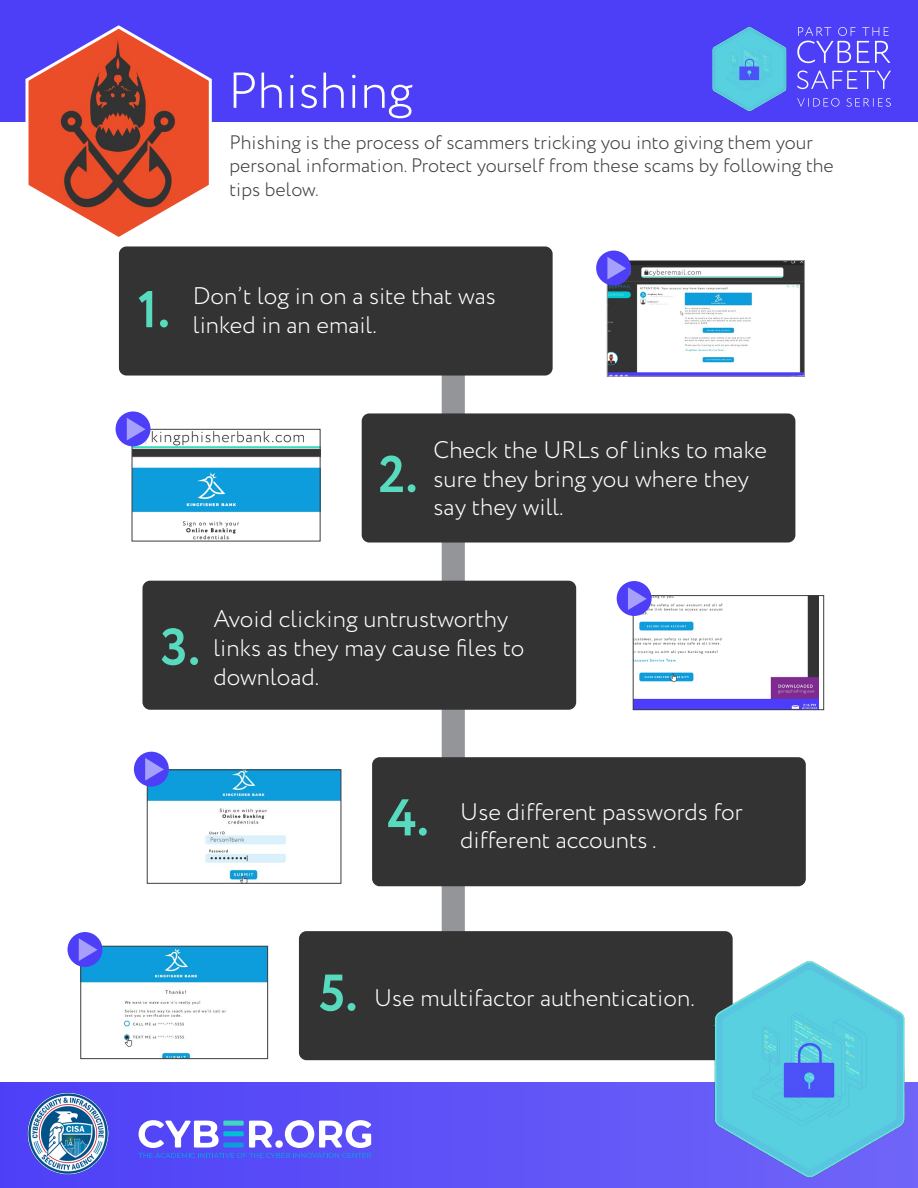
<style>
.page{position:relative;width:918px;height:1188px;background:#fff}
.page>*{position:absolute;margin:0;border:0;box-sizing:border-box;transform-origin:0 0}
.t1{font:700 51.6px "Circe";color:#58dabe}
.t2{font:300 50.4px "Circe";color:#fff}
.t3{font:300 24px/28.8px "Circe";color:#fff}
.t4{font:300 19.5px/23.4px "Circe";color:#3e3e3f}
</style>
<div class="page">
<div style="left:442px;top:333px;width:23px;height:653px;background:#939598;border-radius:8px"></div>
<div style="left:119px;top:246px;width:434px;height:130px;background:#333;border-radius:8px"></div>
<div style="left:362px;top:413px;width:433px;height:130px;background:#333;border-radius:8px"></div>
<div style="left:142px;top:581px;width:434px;height:129px;background:#333;border-radius:8px"></div>
<div style="left:372px;top:757px;width:434px;height:129px;background:#333;border-radius:8px"></div>
<div style="left:299px;top:931px;width:434px;height:129px;background:#333;border-radius:8px"></div>
<div style="left:0;top:1082px;width:918px;height:106px;background:linear-gradient(to right,#4e40f6,#7064f8)"></div>
<img style="left:27px;top:1093px;width:82px;height:81px">
<svg style="left:139px;top:1120px;width:232px;height:38px"></svg>
<img style="left:609px;top:262px;width:194px;height:113px">
<div style="left:607px;top:260px;width:198px;height:117px;border:1px solid #939598"></div>
<img style="left:149px;top:771px;width:190px;height:111px">
<div style="left:147px;top:769px;width:194px;height:115px;border:1px solid #3e3e3f"></div>
<img style="left:635px;top:597px;width:183px;height:111px">
<div style="left:633px;top:595px;width:191px;height:115px;border:1px solid #3e3e3f"></div>
<img style="left:82px;top:948px;width:184px;height:109px">
<div style="left:80px;top:946px;width:188px;height:113px;border:1px solid #3e3e3f"></div>
<img style="left:134px;top:431px;width:184px;height:108px">
<div style="left:132px;top:429px;width:188px;height:112px;border:1px solid #3e3e3f"></div>
<img style="left:708px;top:956px;width:201px;height:223px">
<div style="left:0;top:0;width:918px;height:122px;background:#4d3ff7"></div>
<svg style="left:25px;top:25px;width:187px;height:212px"></svg>
<svg style="left:797px;top:98px;width:94px;height:9px"></svg>
<svg style="left:797px;top:70px;width:94px;height:19px"></svg>
<svg style="left:797px;top:27px;width:93px;height:36px"></svg>
<img style="left:712px;top:26px;width:75px;height:86px">
<div style="left:596px;top:251px;width:35px;height:34px;background:#4d3ff7;border-radius:50%"></div>
<svg style="left:607px;top:257px;width:19px;height:23px"></svg>
<div style="left:116px;top:411px;width:34px;height:35px;background:#4d3ff7;border-radius:50%"></div>
<svg style="left:127px;top:418px;width:19px;height:22px"></svg>
<div style="left:617px;top:581px;width:35px;height:35px;background:#4d3ff7;border-radius:50%"></div>
<svg style="left:628px;top:587px;width:19px;height:23px"></svg>
<div style="left:134px;top:752px;width:35px;height:35px;background:#4d3ff7;border-radius:50%"></div>
<svg style="left:145px;top:758px;width:19px;height:23px"></svg>
<div style="left:67px;top:932px;width:35px;height:35px;background:#4d3ff7;border-radius:50%"></div>
<svg style="left:79px;top:938px;width:19px;height:23px"></svg>
<p class="t2" style="left:228px;top:57px;width:186px">Phishing</p>
<p class="t4" style="left:230px;top:131px;width:606px">Phishing is the process of scammers tricking you into giving them your personal information. Protect yourself from these scams by following the tips below.</p>
<p class="t1" style="left:138px;top:275px;width:34px">1.</p>
<p class="t3" style="left:193px;top:282px;width:304px">Don’t log in on a site that was</p>
<p class="t3" style="left:193px;top:311px;width:185px">linked in an email.</p>
<p class="t1" style="left:378px;top:440px;width:41px">2.</p>
<p class="t3" style="left:434px;top:436px;width:335px">Check the URLs of links to make sure they bring you where they say they will.</p>
<p class="t1" style="left:160px;top:613px;width:41px">3.</p>
<p class="t3" style="left:213px;top:605px;width:313px">Avoid clicking untrustworthy links as they may cause files to download.</p>
<p class="t1" style="left:387px;top:783px;width:43px">4.</p>
<p class="t3" style="left:460px;top:798px;width:284px">Use different passwords for different accounts .</p>
<p class="t1" style="left:319px;top:958px;width:41px">5.</p>
<p class="t3" style="left:374px;top:984px;width:322px">Use multifactor authentication.</p>
</div>
